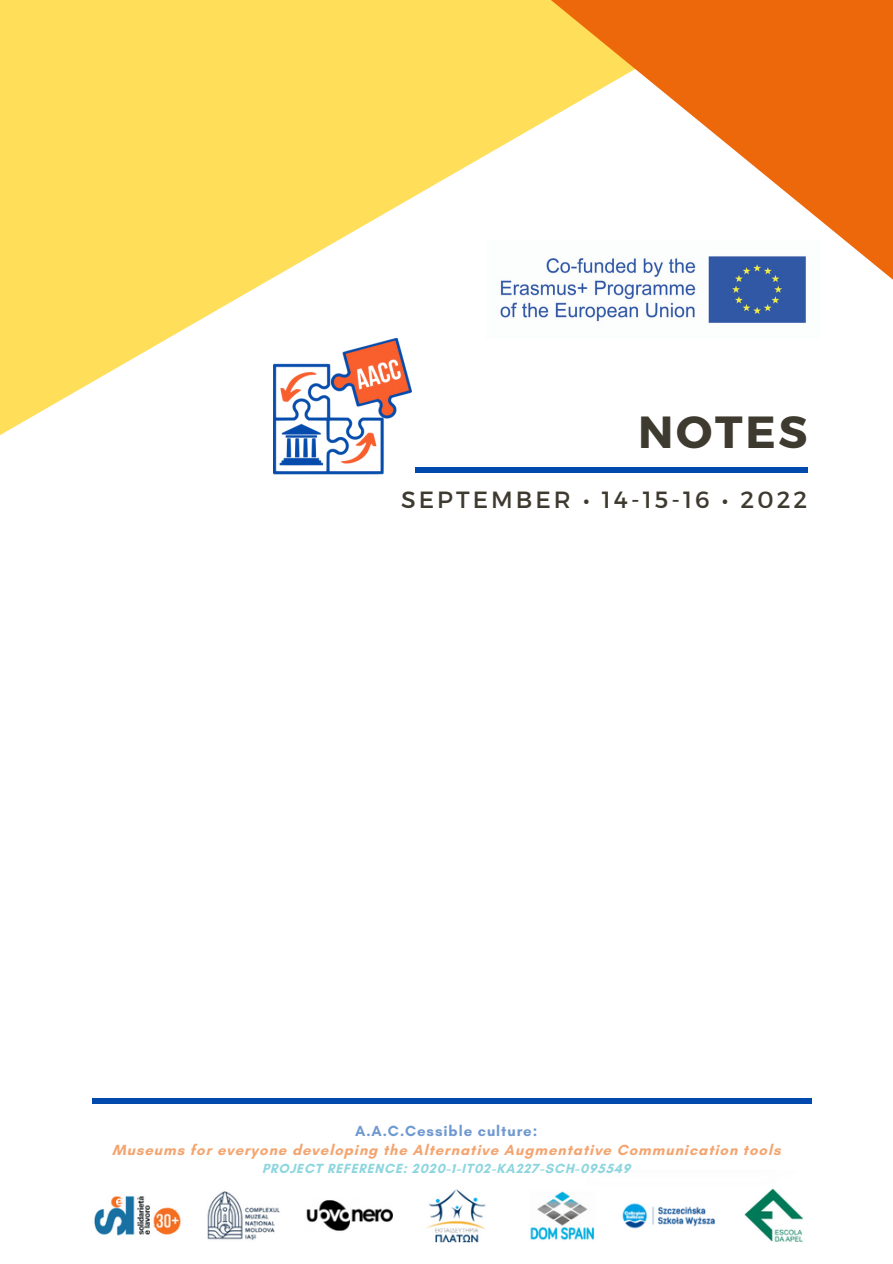
<style>
.page{position:relative;width:893px;height:1264px;background:#fff}
.page>*{position:absolute;margin:0;border:0;box-sizing:border-box;transform-origin:0 0}
.t1{font:700 45px "Montserrat";letter-spacing:.06em;color:#3e3a2f}
.t2{font:23.4px "Montserrat";letter-spacing:.13em;color:#3e3a2f}
.t3{font:700 15px "Glacial Indifference";letter-spacing:.06em;color:#eb5f01}
.t4{font:700 15px "Glacial Indifference";letter-spacing:.06em;color:#004aad}
.t5{font:700 13.5px "Glacial Indifference";letter-spacing:.06em;color:#34b6c6}
</style>
<div class="page">
<svg style="left:0;top:0;width:328px;height:447px;fill:#ffde59"></svg>
<svg style="left:328px;top:0;width:564px;height:473px"></svg>
<div style="left:333px;top:467px;width:474px;height:5px;background:#004aad"></div>
<div style="left:326px;top:457px;width:89px;height:64px;background:#fff"></div>
<img style="left:274px;top:338px;width:137px;height:137px">
<img style="left:486px;top:241px;width:334px;height:97px">
<div style="left:92px;top:1098px;width:720px;height:5px;background:#004aad"></div>
<img style="left:94px;top:1188px;width:709px;height:55px">
<h1 class="t1" style="left:638px;top:403px;width:171px">NOTES</h1>
<h2 class="t2" style="left:401px;top:484px;width:407px">SEPTEMBER • 14-15-16 • 2022</h2>
<p class="t4" style="left:355px;top:1121px;width:183px">A.A.C.Cessible culture:</p>
<p class="t3" style="left:112px;top:1140px;width:670px">Museums for everyone developing the Alternative Augmentative Communication tools</p>
<p class="t5" style="left:262px;top:1159px;width:370px">PROJECT REFERENCE: 2020-1-IT02-KA227-SCH-095549</p>
</div>
